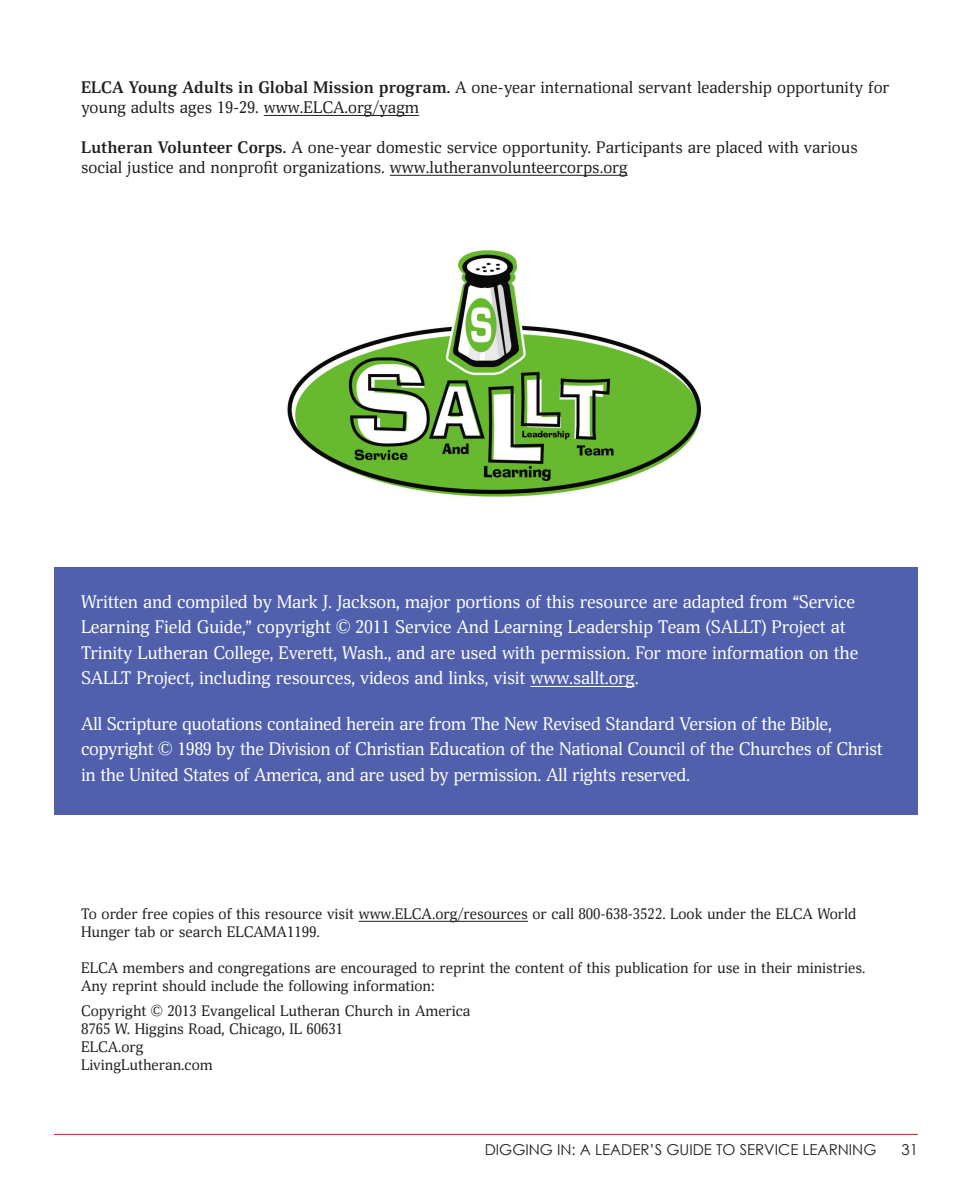
<style>
.page{position:relative;width:972px;height:1188px;background:#fff}
.page>*{position:absolute;margin:0;border:0;box-sizing:border-box;transform-origin:0 0}
.t1{font:18px/25.5px "Deca Serif";letter-spacing:-.01em;color:#fff}
.t2{font:16.5px/19.8px "Deca Serif";color:#231f20}
.t3{font:15px/18px "Deca Serif";color:#231f20}
.t4{font:15px "Century Gothic";color:#231f20}
.s1{font-weight:700}
</style>
<div class="page">
<hr style="left:54px;top:1134px;width:864px;height:1px;background:#c02025">
<hr style="left:264px;top:115px;width:155px;height:1px;background:#231f20">
<hr style="left:390px;top:175px;width:238px;height:1px;background:#231f20">
<div style="left:54px;top:567px;width:864px;height:248px;background:#5060ac"></div>
<hr style="left:530px;top:686px;width:105px;height:1px;background:#fff">
<img style="left:287px;top:250px;width:413px;height:247px">
<hr style="left:359px;top:921px;width:169px;height:1px;background:#231f20">
<p class="t2" style="left:81px;top:78px;width:810px"><span class="s1">ELCA Young Adults in Global Mission program.</span> A one-year international servant leadership opportunity for young adults ages 19-29. www.ELCA.org/yagm</p>
<p class="t2" style="left:81px;top:138px;width:778px"><span class="s1">Lutheran Volunteer Corps.</span> A one-year domestic service opportunity. Participants are placed with various social justice and nonprofit organizations. www.lutheranvolunteercorps.org</p>
<p class="t1" style="left:81px;top:589px;width:779px">Written and compiled by Mark J. Jackson, major portions of this resource are adapted from “Service Learning Field Guide,” copyright © 2011 Service And Learning Leadership Team (SALLT) Project at Trinity Lutheran College, Everett, Wash., and are used with permission. For more information on the SALLT Project, including resources, videos and links, visit www.sallt.org.</p>
<p class="t1" style="left:81px;top:711px;width:803px">All Scripture quotations contained herein are from The New Revised Standard Version of the Bible, copyright © 1989 by the Division of Christian Education of the National Council of the Churches of Christ in the United States of America, and are used by permission. All rights reserved.</p>
<p class="t3" style="left:81px;top:906px;width:777px">To order free copies of this resource visit www.ELCA.org/resources or call 800-638-3522. Look under the ELCA World<br>Hunger tab or search ELCAMA1199.</p>
<p class="t3" style="left:81px;top:960px;width:786px">ELCA members and congregations are encouraged to reprint the content of this publication for use in their ministries.<br>Any reprint should include the following information:</p>
<p class="t3" style="left:81px;top:1002px;width:391px">Copyright © 2013 Evangelical Lutheran Church in America</p>
<p class="t3" style="left:81px;top:1020px;width:264px">8765 W. Higgins Road, Chicago, IL 60631</p>
<p class="t3" style="left:81px;top:1038px;width:64px">ELCA.org</p>
<p class="t3" style="left:81px;top:1056px;width:133px">LivingLutheran.com</p>
<p class="t4" style="left:485px;top:1139px;width:393px">DIGGING IN: A LEADER’S GUIDE TO SERVICE LEARNING</p>
<p class="t4" style="left:901px;top:1139px;width:18px">31</p>
</div>
